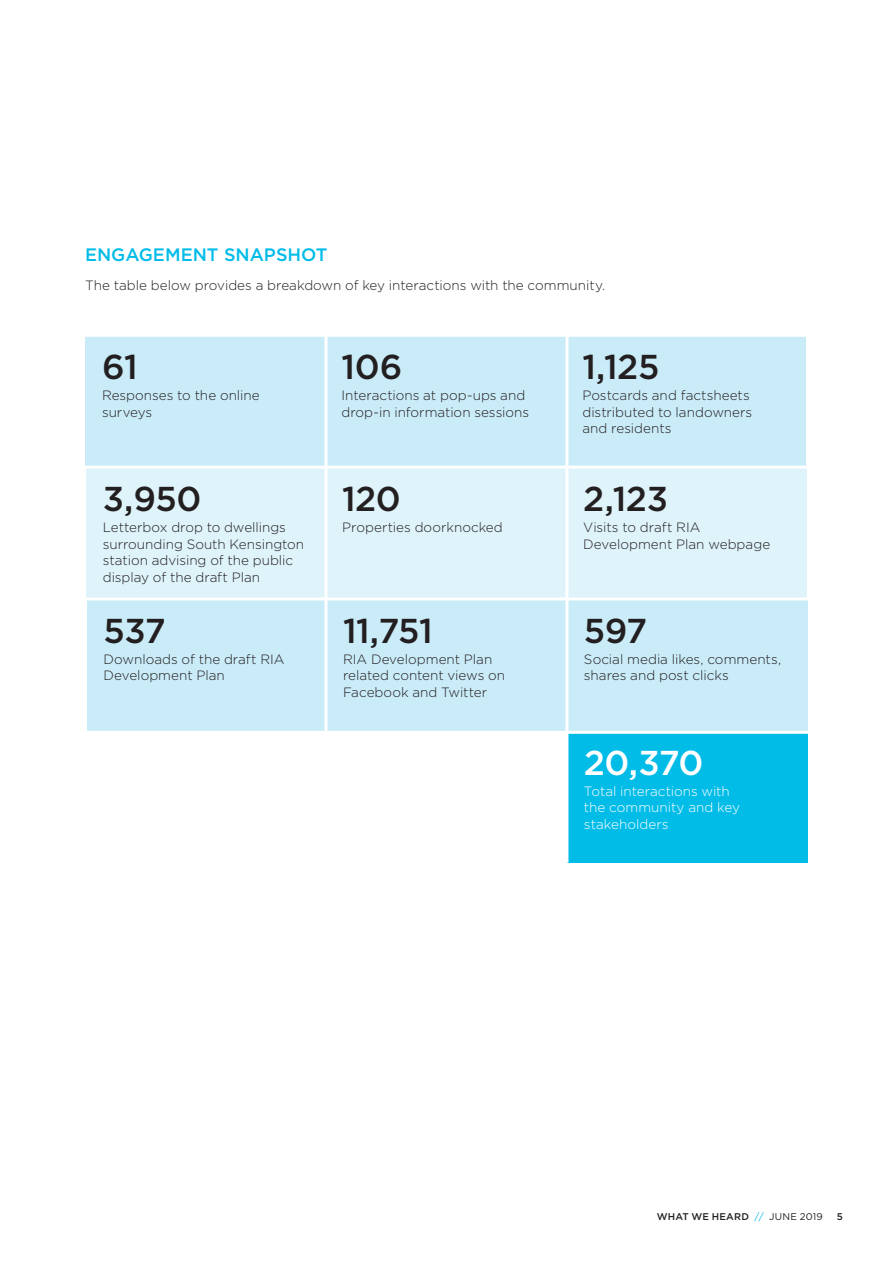
<style>
.page{position:relative;width:893px;height:1263px;background:#fff}
.page>*{position:absolute;margin:0;border:0;box-sizing:border-box;transform-origin:0 0}
.BODY_COPY{font:500 34.5px "Gotham";letter-spacing:-.015em;color:#231f20}
.BODY_COPY-2{font:500 34.5px "Gotham";color:#fff}
.t1{font:500 18px "Gotham";color:#02bce8}
.BODY_COPY-3{font:300 13.5px/16.5px "Gotham";color:#231f20}
.BODY_COPY-4{font:300 13.5px/16.5px "Gotham";color:#fff}
.BODY_COPY-5{font:500 9.75px "Gotham";letter-spacing:.015em;color:#231f20}
.s1{font-weight:400;color:#02bce8}
.s2{font-weight:400}
</style>
<div class="page">
<div style="left:326px;top:599px;width:241px;height:132px;background:#caebf8"></div>
<div style="left:567px;top:599px;width:241px;height:132px;background:#caebf8"></div>
<div style="left:87px;top:599px;width:240px;height:132px;background:#caebf8"></div>
<div style="left:325px;top:467px;width:241px;height:132px;background:#def3fa"></div>
<div style="left:566px;top:467px;width:241px;height:132px;background:#def3fa"></div>
<div style="left:86px;top:467px;width:241px;height:132px;background:#def3fa"></div>
<div style="left:324px;top:335px;width:241px;height:132px;background:#caebf8"></div>
<div style="left:565px;top:335px;width:241px;height:132px;background:#caebf8"></div>
<div style="left:85px;top:335px;width:241px;height:132px;background:#caebf8"></div>
<hr style="left:324px;top:335px;width:3px;height:396px;background:#fff">
<hr style="left:85px;top:334px;width:723px;height:3px;background:#fff">
<hr style="left:85px;top:466px;width:723px;height:3px;background:#fff">
<hr style="left:86px;top:597px;width:723px;height:3px;background:#fff">
<div style="left:567px;top:731px;width:241px;height:132px;background:#02bce8"></div>
<hr style="left:565px;top:335px;width:3px;height:528px;background:#fff">
<hr style="left:86px;top:731px;width:723px;height:3px;background:#fff">
<h4 class="t1" style="left:85px;top:243px;width:244px">ENGAGEMENT SNAPSHOT</h4>
<p class="BODY_COPY-3" style="left:85px;top:277px;width:522px">The table below provides a breakdown of key interactions with the community.</p>
<p class="BODY_COPY" style="left:102px;top:345px;width:37px">61</p>
<p class="BODY_COPY-3" style="left:102px;top:387px;width:159px">Responses to the online surveys</p>
<p class="BODY_COPY" style="left:103px;top:476px;width:100px">3,950</p>
<p class="BODY_COPY-3" style="left:103px;top:519px;width:203px">Letterbox drop to dwellings surrounding South Kensington station advising of the public display of the draft Plan</p>
<p class="BODY_COPY" style="left:104px;top:608px;width:64px">537</p>
<p class="BODY_COPY-3" style="left:104px;top:650px;width:183px">Downloads of the draft RIA<br>Development Plan</p>
<p class="BODY_COPY" style="left:341px;top:345px;width:62px">106</p>
<p class="BODY_COPY-3" style="left:341px;top:387px;width:189px">Interactions at pop-ups and drop-in information sessions</p>
<p class="BODY_COPY" style="left:342px;top:476px;width:60px">120</p>
<p class="BODY_COPY-3" style="left:342px;top:519px;width:162px">Properties doorknocked</p>
<p class="BODY_COPY" style="left:343px;top:608px;width:91px">11,751</p>
<p class="BODY_COPY-3" style="left:343px;top:650px;width:164px">RIA Development Plan related content views on<br>Facebook and Twitter</p>
<p class="BODY_COPY" style="left:582px;top:345px;width:79px">1,125</p>
<p class="BODY_COPY-3" style="left:582px;top:387px;width:171px">Postcards and factsheets distributed to landowners and residents</p>
<p class="BODY_COPY" style="left:583px;top:476px;width:86px">2,123</p>
<p class="BODY_COPY-3" style="left:583px;top:519px;width:188px">Visits to draft RIA<br>Development Plan webpage</p>
<p class="BODY_COPY" style="left:584px;top:608px;width:65px">597</p>
<p class="BODY_COPY-3" style="left:584px;top:650px;width:199px">Social media likes, comments, shares and post clicks</p>
<p class="BODY_COPY-2" style="left:584px;top:740px;width:121px">20,370</p>
<p class="BODY_COPY-4" style="left:584px;top:782px;width:158px">Total interactions with the community and key stakeholders</p>
<p class="BODY_COPY-5" style="left:657px;top:1210px;width:168px">WHAT WE HEARD <span class="s1">//</span> <span class="s2">JUNE 2019</span></p>
<p class="BODY_COPY-5" style="left:837px;top:1210px;width:8px">5</p>
</div>
